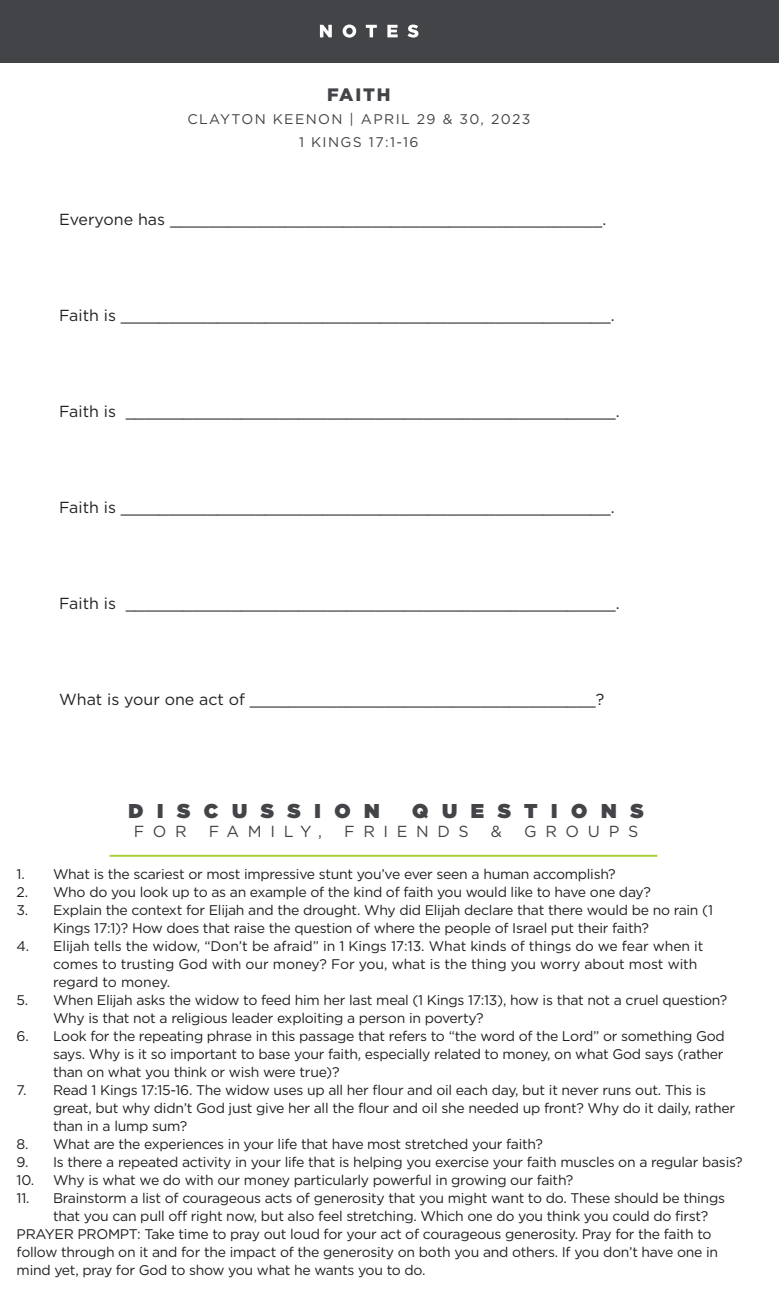
<style>
.page{position:relative;width:779px;height:1296px;background:#fff}
.page>*{position:absolute;margin:0;border:0;box-sizing:border-box;transform-origin:0 0}
.t1{font:900 20px "Gotham";letter-spacing:.68em;color:#424447}
.t2{font:900 18px "Gotham";letter-spacing:.1em;color:#424447}
.t3{font:16px "Gotham";color:#231f20}
.t4{font:16px "Gotham";letter-spacing:.54em;color:#424447}
.t5{font:14px/18px "Gotham";letter-spacing:-.02em;color:#231f20}
.t6{font:14px "Gotham";letter-spacing:.1em;color:#424447}
</style>
<div class="page">
<div style="left:0;top:0;width:778px;height:62px;background:#424447"></div>
<svg style="left:320px;top:25px;width:98px;height:13px"></svg>
<hr style="left:110px;top:855px;width:547px;height:2px;background:#abcf38">
<p class="t2" style="left:327px;top:84px;width:65px">FAITH</p>
<p class="t6" style="left:187px;top:111px;width:344px">CLAYTON KEENON | APRIL 29 &amp; 30, 2023</p>
<p class="t6" style="left:299px;top:134px;width:121px">1 KINGS 17:1-16</p>
<p class="t3" style="left:59px;top:210px;width:548px">Everyone has _____________________________________________.</p>
<p class="t3" style="left:59px;top:306px;width:557px">Faith is ___________________________________________________.</p>
<p class="t3" style="left:59px;top:402px;width:561px">Faith is ___________________________________________________.</p>
<p class="t3" style="left:59px;top:498px;width:557px">Faith is ___________________________________________________.</p>
<p class="t3" style="left:59px;top:594px;width:561px">Faith is ___________________________________________________.</p>
<p class="t3" style="left:59px;top:690px;width:546px">What is your one act of ____________________________________?</p>
<p class="t1" style="left:128px;top:799px;width:253px">DISCUSSION</p>
<p class="t1" style="left:412px;top:799px;width:233px">QUESTIONS</p>
<p class="t4" style="left:134px;top:823px;width:54px">FOR</p>
<p class="t4" style="left:209px;top:823px;width:115px">FAMILY,</p>
<p class="t4" style="left:344px;top:823px;width:126px">FRIENDS</p>
<p class="t4" style="left:491px;top:823px;width:13px">&amp;</p>
<p class="t4" style="left:524px;top:823px;width:115px">GROUPS</p>
<p class="t5" style="left:17px;top:865px;width:600px">1. What is the scariest or most impressive stunt you’ve ever seen a human accomplish?</p>
<p class="t5" style="left:17px;top:883px;width:635px">2. Who do you look up to as an example of the kind of faith you would like to have one day?</p>
<p class="t5" style="left:53px;top:901px;width:661px;text-indent:-36px">3. Explain the context for Elijah and the drought. Why did Elijah declare that there would be no rain (1<br>Kings 17:1)? How does that raise the question of where the people of Israel put their faith?</p>
<p class="t5" style="left:53px;top:937px;width:651px;text-indent:-36px">4. Elijah tells the widow, “Don’t be afraid” in 1 Kings 17:13. What kinds of things do we fear when it comes to trusting God with our money? For you, what is the thing you worry about most with regard to money.</p>
<p class="t5" style="left:53px;top:991px;width:675px;text-indent:-36px">5. When Elijah asks the widow to feed him her last meal (1 Kings 17:13), how is that not a cruel question?<br>Why is that not a religious leader exploiting a person in poverty?</p>
<p class="t5" style="left:53px;top:1027px;width:673px;text-align:justify;text-indent:-36px">6. Look for the repeating phrase in this passage that refers to “the word of the Lord” or something God says. Why is it so important to base your faith, especially related to money, on what God says (rather than on what you think or wish were true)?</p>
<p class="t5" style="left:53px;top:1081px;width:683px;text-indent:-36px">7. Read 1 Kings 17:15-16. The widow uses up all her flour and oil each day, but it never runs out. This is great, but why didn’t God just give her all the flour and oil she needed up front? Why do it daily, rather than in a lump sum?</p>
<p class="t5" style="left:17px;top:1135px;width:527px">8. What are the experiences in your life that have most stretched your faith?</p>
<p class="t5" style="left:17px;top:1153px;width:727px">9. Is there a repeated activity in your life that is helping you exercise your faith muscles on a regular basis?</p>
<p class="t5" style="left:17px;top:1171px;width:558px">10. Why is what we do with our money particularly powerful in growing our faith?</p>
<p class="t5" style="left:53px;top:1189px;width:673px;text-indent:-36px">11. Brainstorm a list of courageous acts of generosity that you might want to do. These should be things that you can pull off right now, but also feel stretching. Which one do you think you could do first?</p>
<p class="t5" style="left:17px;top:1225px;width:702px">PRAYER PROMPT: Take time to pray out loud for your act of courageous generosity. Pray for the faith to follow through on it and for the impact of the generosity on both you and others. If you don’t have one in mind yet, pray for God to show you what he wants you to do.</p>
</div>
